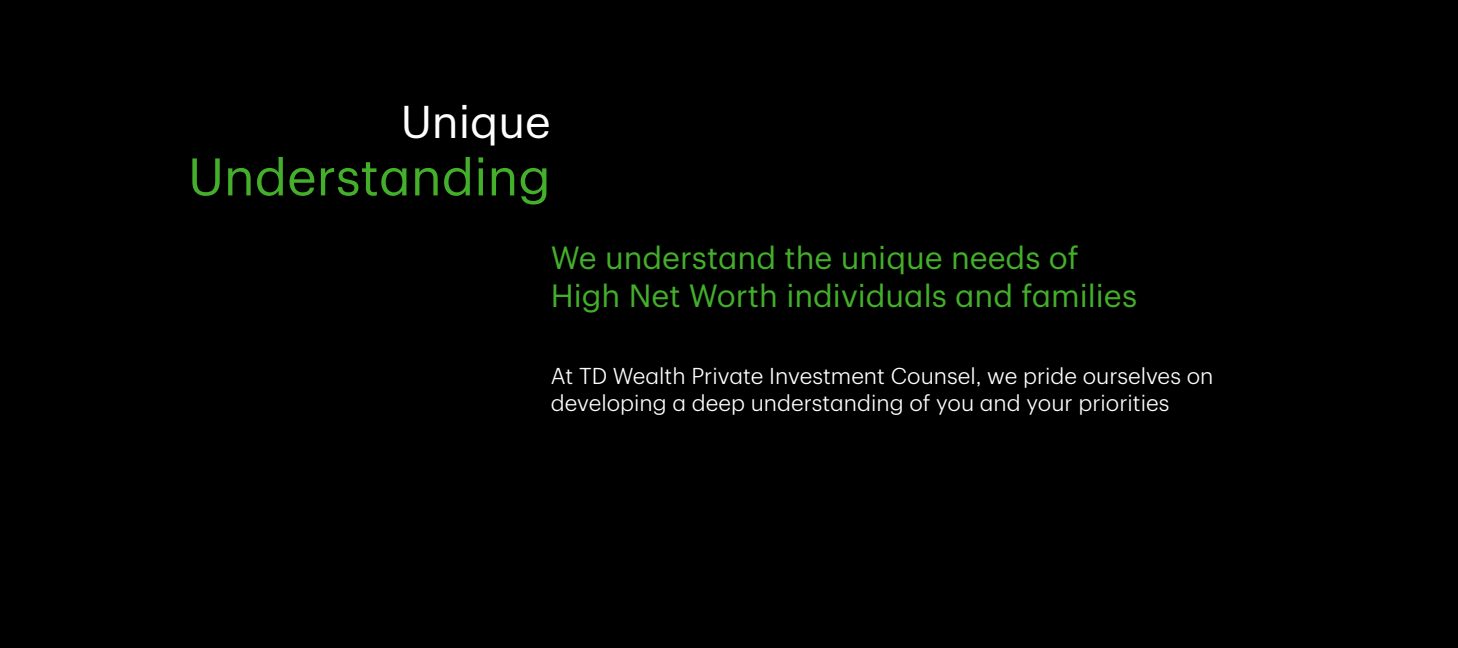
<style>
.page{position:relative;width:1458px;height:648px;background:#000}
.page>*{position:absolute;margin:0;border:0;box-sizing:border-box;transform-origin:0 0}
.t1{font:51.75px "TD Graphik";color:#43af2a}
.t2{font:45px "TD Graphik";color:#fefefe}
.t3{font:31.5px/37.8px "TD Graphik";color:#43af2a}
.t4{font:300 22.5px/27px "TD Graphik";color:#fefefe}
</style>
<div class="page">
<h2 class="t2" style="left:401px;top:88px;width:151px">Unique</h2>
<h2 class="t1" style="left:188px;top:138px;width:364px">Understanding</h2>
<h3 class="t3" style="left:551px;top:236px;width:588px">We understand the unique needs of<br>High Net Worth individuals and families</h3>
<p class="t4" style="left:551px;top:361px;width:664px">At TD Wealth Private Investment Counsel, we pride ourselves on developing a deep understanding of you and your priorities</p>
</div>
